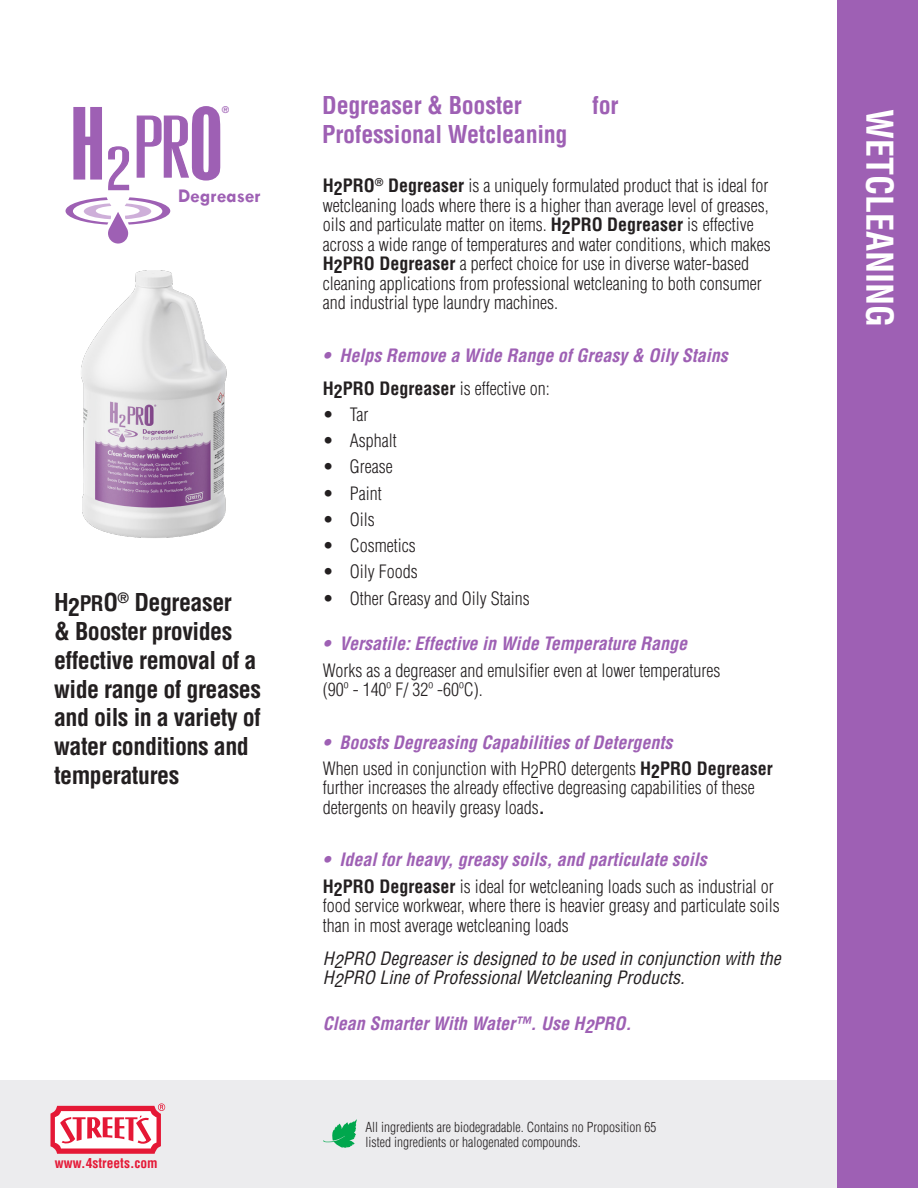
<style>
.page{position:relative;width:918px;height:1188px;background:#fff}
.page>*{position:absolute;margin:0;border:0;box-sizing:border-box;transform-origin:0 0}
.t1{font:700 condensed 36px "Helvetica LT Std";color:#fff}
.SIDEBAR__p1{font:700 condensed 24px/28.8px "Helvetica LT Std";letter-spacing:-.02em;color:#231f20}
.page_1_headline{font:700 condensed 24px "Helvetica LT Std";letter-spacing:-.01em;color:#9e60b4}
.subhead{font:700 19.5px "Tw Cen";color:#9e60b4}
.subhead-2{font:300 condensed 18px/19.5px "Helvetica LT Std";color:#231f20}
.t2{font:italic 700 condensed 18px "Helvetica LT Std";color:#9e60b4}
.t3{font:italic condensed 18px/19.5px "Helvetica LT Std";color:#231f20}
.t4{font:300 condensed 13.5px/15px "Helvetica LT Std";color:#231f20}
.t5{font:700 condensed 13.5px "Helvetica LT Std";color:#e51836}
.t6{font:700 condensed 9px "Helvetica LT Std";color:#9e60b4}
.s1{font-size:21px}
.s2{font-weight:700}
.s3{font-style:inherit}
</style>
<div class="page">
<div style="left:0;top:1080px;width:918px;height:108px;background:#ececee"></div>
<div style="left:837px;top:0;width:81px;height:1188px;background:#9e60b4"></div>
<svg style="left:50px;top:1103px;width:115px;height:51px;background:#f19aa7"></svg>
<svg style="left:66px;top:197px;width:104px;height:39px"></svg>
<svg style="left:73px;top:107px;width:29px;height:73px;background:#ae7ac0"></svg>
<svg style="left:108px;top:146px;width:21px;height:44px"></svg>
<svg style="left:137px;top:106px;width:83px;height:75px"></svg>
<img style="left:81px;top:236px;width:146px;height:302px">
<svg style="left:323px;top:1119px;width:34px;height:29px"></svg>
<p class="t6" style="left:222px;top:104px;width:9px">®</p>
<p class="subhead" style="left:178px;top:185px;width:84px">Degreaser</p>
<p class="SIDEBAR__p1" style="left:54px;top:588px;width:209px">H2<span class="s1">PR</span>O<sup>®</sup> Degreaser<br>&amp; Booster provides effective removal of a wide range of greases and oils in a variety of water conditions and temperatures</p>
<p class="t5" style="left:55px;top:1154px;width:104px">www.4streets.com</p>
<p class="page_1_headline" style="left:322px;top:90px;width:201px">Degreaser &amp; Booster</p>
<p class="page_1_headline" style="left:592px;top:90px;width:28px">for</p>
<p class="page_1_headline" style="left:322px;top:119px;width:247px">Professional Wetcleaning</p>
<p class="subhead-2" style="left:323px;top:176px;width:449px"><span class="s2">H2</span><span class="s2">PR</span><span class="s2">O</span><sup>®</sup> <span class="s2">Degreaser</span> is a uniquely formulated product that is ideal for wetcleaning loads where there is a higher than average level of greases, oils and particulate matter on items. <span class="s2">H2</span><span class="s2">PR</span><span class="s2">O Degreaser</span> is effective across a wide range of temperatures and water conditions, which makes <span class="s2">H2</span><span class="s2">PR</span><span class="s2">O Degreaser</span> a perfect choice for use in diverse water-based cleaning applications from professional wetcleaning to both consumer and industrial type laundry machines.</p>
<p class="t2" style="left:323px;top:344px;width:407px">• Helps Remove a Wide Range of Greasy &amp; Oily Stains</p>
<p class="subhead-2" style="left:323px;top:378px;width:228px"><span class="s2">H2</span><span class="s2">PR</span><span class="s2">O Degreaser</span> is effective on:</p>
<p class="subhead-2" style="left:323px;top:405px;width:47px">• Tar</p>
<p class="subhead-2" style="left:323px;top:431px;width:75px">• Asphalt</p>
<p class="subhead-2" style="left:323px;top:457px;width:72px">• Grease</p>
<p class="subhead-2" style="left:323px;top:483px;width:60px">• Paint</p>
<p class="subhead-2" style="left:323px;top:510px;width:54px">• Oils</p>
<p class="subhead-2" style="left:323px;top:536px;width:95px">• Cosmetics</p>
<p class="subhead-2" style="left:323px;top:562px;width:96px">• Oily Foods</p>
<p class="subhead-2" style="left:323px;top:588px;width:208px">• Other Greasy and Oily Stains</p>
<p class="t2" style="left:323px;top:633px;width:366px">• Versatile: Effective in Wide Temperature Range</p>
<p class="subhead-2" style="left:323px;top:660px;width:399px">Works as a degreaser and emulsifier even at lower temperatures (90º - 140º F/ 32º -60ºC).</p>
<p class="t2" style="left:323px;top:731px;width:351px">• Boosts Degreasing Capabilities of Detergents</p>
<p class="subhead-2" style="left:323px;top:759px;width:451px">When used in conjunction with H2<span class="s3">PR</span>O detergents <span class="s2">H2</span><span class="s2">PR</span><span class="s2">O Degreaser </span>further increases the already effective degreasing capabilities of these detergents on heavily greasy loads<span class="s2">.</span></p>
<p class="t2" style="left:323px;top:849px;width:386px">• Ideal for heavy, greasy soils, and particulate soils</p>
<p class="subhead-2" style="left:323px;top:876px;width:458px"><span class="s2">H2</span><span class="s2">PR</span><span class="s2">O Degreaser</span> is ideal for wetcleaning loads such as industrial or food service workwear, where there is heavier greasy and particulate soils than in most average wetcleaning loads</p>
<p class="t3" style="left:323px;top:949px;width:459px">H2<span class="s3">PR</span>O Degreaser is designed to be used in conjunction with the<br>H2<span class="s3">PR</span>O Line of Professional Wetcleaning Products.</p>
<p class="t2" style="left:323px;top:1012px;width:310px">Clean Smarter With Water™. Use H2<span class="s3">PR</span>O.</p>
<p class="t4" style="left:366px;top:1120px;width:292px">All ingredients are biodegradable. Contains no Proposition 65 listed ingredients or halogenated compounds.</p>
<p class="t1" style="left:902px;top:109px;width:220px;rotate:90deg">WETCLEANING</p>
</div>
